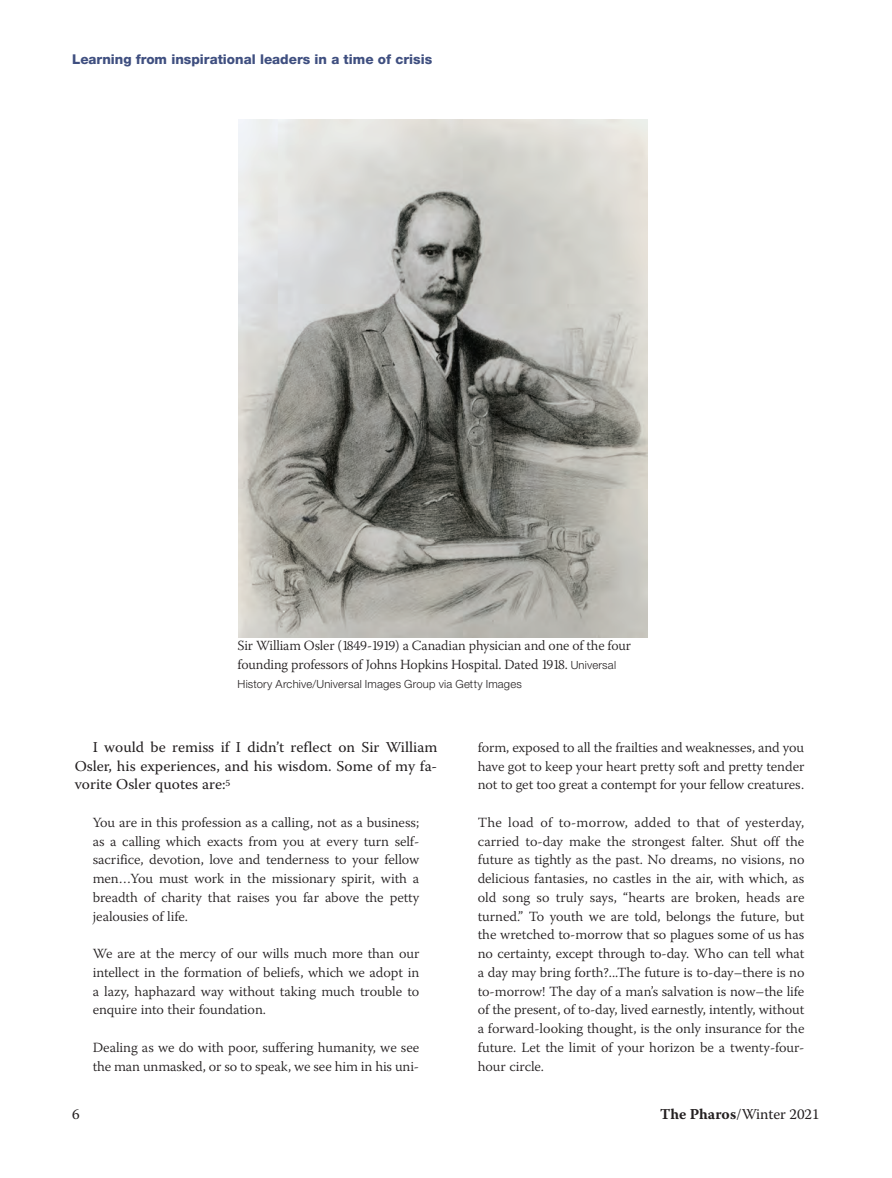
<style>
.page{position:relative;width:892px;height:1178px;background:#fff}
.page>*{position:absolute;margin:0;border:0;box-sizing:border-box;transform-origin:0 0}
.t1{font:15px/18.8px "Warnock Pro";color:#231f20;text-align:justify}
.t2{font:300 13.95px/18.8px "Warnock Pro";letter-spacing:-.005em;color:#231f20;text-align:justify}
.t3{font:800 13.5px "Helvetica Neue LT Std";color:#3f4f80}
.t4{font:300 11.25px "Helvetica Neue LT Std";letter-spacing:.015em;color:#231f20}
.s1{font-family:"Helvetica Neue LT Std";font-size:11.25px}
.s2{font-weight:700}
</style>
<div class="page">
<img style="left:239px;top:120px;width:408px;height:517px">
<p class="t3" style="left:72px;top:51px;width:361px">Learning from inspirational leaders in a time of crisis</p>
<p class="t2" style="left:237px;top:636px;width:395px">Sir William Osler (1849-1919) a Canadian physician and one of the four founding professors of Johns Hopkins Hospital. Dated 1918. <span class="s1">Universal</span></p>
<p class="t4" style="left:237px;top:677px;width:286px">History Archive/Universal Images Group via Getty Images</p>
<p class="t1" style="left:75px;top:737px;width:364px;text-indent:18px">I would be remiss if I didn’t reflect on Sir William Osler, his experiences, and his wisdom. Some of my fa&shy;vorite Osler quotes are:<sup>5</sup></p>
<p class="t2" style="left:93px;top:812px;width:328px">You are in this profession as a calling, not as a business; as a calling which exacts from you at every turn self&shy;sacrifice, devotion, love and tenderness to your fellow men…You must work in the missionary spirit, with a breadth of charity that raises you far above the petty jealousies of life.</p>
<p class="t2" style="left:93px;top:943px;width:328px">We are at the mercy of our wills much more than our intellect in the formation of beliefs, which we adopt in a lazy, haphazard way without taking much trouble to enquire into their foundation.</p>
<p class="t2" style="left:93px;top:1037px;width:328px">Dealing as we do with poor, suffering humanity, we see the man unmasked, or so to speak, we see him in his uni-</p>
<p class="t2" style="left:477px;top:737px;width:328px">form, exposed to all the frailties and weaknesses, and you have got to keep your heart pretty soft and pretty tender not to get too great a contempt for your fellow creatures.</p>
<p class="t2" style="left:477px;top:812px;width:328px">The load of to-morrow, added to that of yesterday, carried to-day make the strongest falter. Shut off the future as tightly as the past. No dreams, no visions, no delicious fantasies, no castles in the air, with which, as old song so truly says, “hearts are broken, heads are turned.” To youth we are told, belongs the future, but the wretched to-morrow that so plagues some of us has no certainty, except through to-day. Who can tell what a day may bring forth?...The future is to-day–there is no to-morrow! The day of a man’s salvation is now–the life of the present, of to-day, lived earnestly, intently, without a forward-looking thought, is the only insurance for the future. Let the limit of your horizon be a twenty-four&shy;hour circle.</p>
<p class="t1" style="left:72px;top:1104px;width:9px">6</p>
<p class="t1" style="left:660px;top:1104px;width:161px"><span class="s2">The Pharos</span>/Winter 2021</p>
</div>
